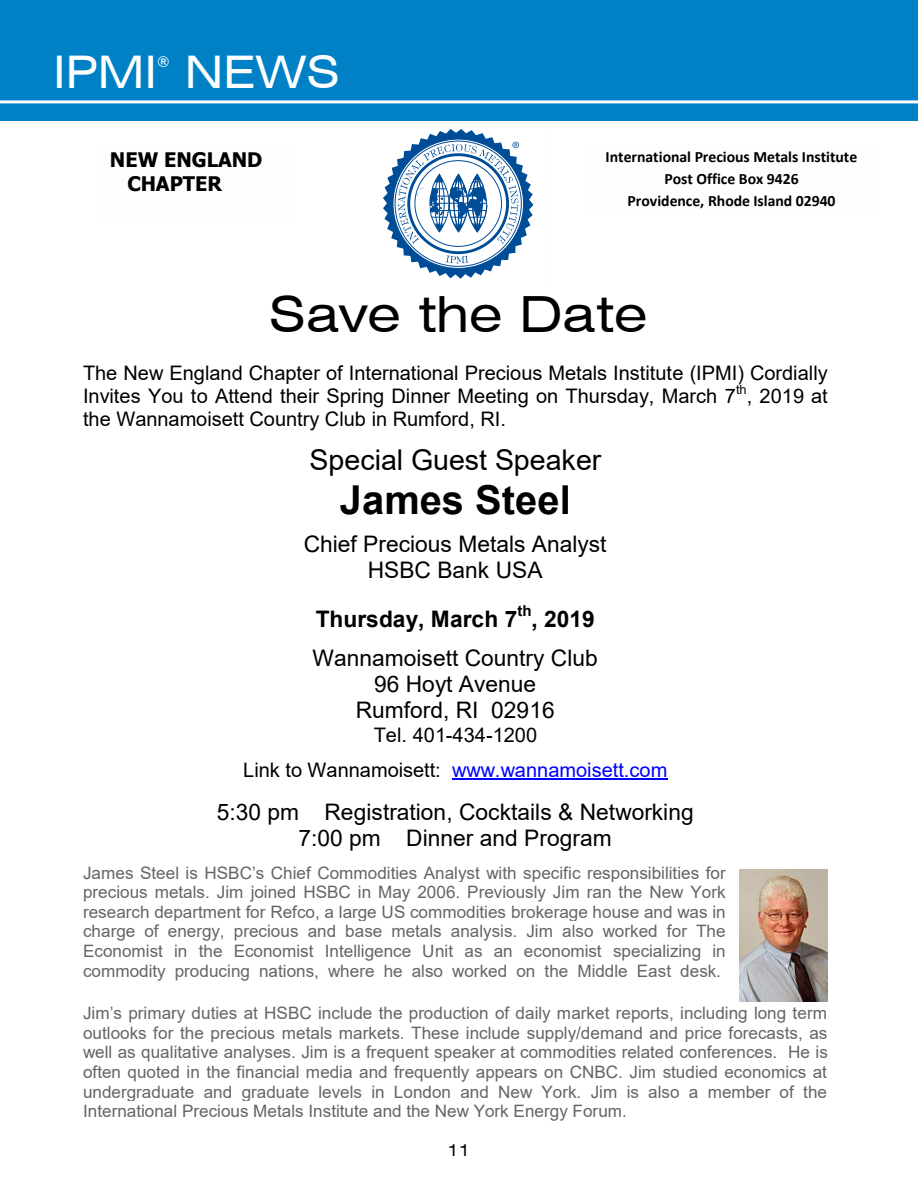
<style>
.page{position:relative;width:918px;height:1188px;background:#fff}
.page>*{position:absolute;margin:0;border:0;box-sizing:border-box;transform-origin:0 0}
.t1{font:51.3px "Vtqfrn Arial";color:#000}
.t2{font:expanded 49.95px "Swiss 721 BT";color:#000}
.t3{font:expanded 45px "Swiss 721 BT";color:#fff}
.t4{font:700 39.9px "Xswbbq Arial";color:#000}
.t5{font:28.65px "Vtqfrn Arial";color:#000}
.t6{font:22.8px/26.2px "Vtqfrn Arial";color:#000;text-align:center}
.t7{font:700 22.8px "Xswbbq Arial";color:#000}
.t8{font:20.1px/23px "Vtqfrn Arial";color:#000}
.t9{font:700 20.1px/24.2px "Xtgcly Tahoma";color:#000}
.t10{font:17.1px/19.6px "Vtqfrn Arial";color:#646567;text-align:justify}
.t11{font:expanded 16.5px "Swiss 721 BT";color:#000}
.t12{font:700 15.75px/22px "Lqdbtw Calibri";color:#000;text-align:center}
.t13{font:700 15px "Xswbbq Arial";color:#000}
.t14{font:expanded 15px "Swiss 721 BT";color:#fff}
.t15{font:12.9px "Vtqfrn Arial";color:#000}
.s1{color:#00f}
</style>
<div class="page">
<div style="left:0;top:0;width:918px;height:122px;background:#0081c6"></div>
<hr style="left:0;top:100px;width:918px;height:3px;background:#fff">
<img style="left:739px;top:869px;width:88px;height:133px">
<hr style="left:452px;top:779px;width:215px;height:1px;background:#00f">
<svg style="left:383px;top:129px;width:150px;height:150px"></svg>
<h3 class="t3" style="left:53px;top:45px;width:106px">IPMI</h3>
<p class="t14" style="left:157px;top:53px;width:14px">®</p>
<h3 class="t3" style="left:185px;top:45px;width:157px">NEWS</h3>
<p class="t9" style="left:127px;top:146px;width:136px;text-indent:-17px">NEW ENGLAND<br>CHAPTER</p>
<p class="t12" style="left:606px;top:146px;width:253px">International Precious Metals Institute<br>Post Office Box 9426<br>Providence, Rhode Island 02940</p>
<h2 class="t2" style="left:269px;top:284px;width:381px">Save the Date</h2>
<h1 class="t1" style="left:293px;top:284px;width:327px">Save the Date</h1>
<p class="t8" style="left:83px;top:362px;width:746px">The New England Chapter of International Precious Metals Institute (IPMI) Cordially<br>Invites You to Attend their Spring Dinner Meeting on Thursday, March 7</p>
<p class="t15" style="left:736px;top:381px;width:12px">th</p>
<p class="t8" style="left:747px;top:385px;width:82px">, 2019 at</p>
<p class="t8" style="left:83px;top:408px;width:424px">the Wannamoisett Country Club in Rumford, RI.</p>
<h3 class="t5" style="left:310px;top:440px;width:293px">Special Guest Speaker</h3>
<h3 class="t4" style="left:340px;top:472px;width:232px">James Steel</h3>
<h3 class="t6" style="left:304px;top:531px;width:304px">Chief Precious Metals Analyst<br>HSBC Bank USA</h3>
<h3 class="t7" style="left:316px;top:603px;width:203px">Thursday, March 7</h3>
<p class="t13" style="left:517px;top:601px;width:16px">th</p>
<h3 class="t7" style="left:532px;top:603px;width:65px">, 2019</h3>
<h3 class="t6" style="left:313px;top:645px;width:287px">Wannamoisett Country Club<br>96 Hoyt Avenue<br>Rumford, RI 02916</h3>
<p class="t8" style="left:243px;top:718px;width:426px;line-height:34.3px;text-align:center">Tel. 401-434-1200<br>Link to Wannamoisett: <span class="s1">www.wannamoisett.com</span></p>
<h3 class="t6" style="left:217px;top:799px;width:478px">5:30 pm Registration, Cocktails &amp; Networking<br>7:00 pm Dinner and Program</h3>
<p class="t10" style="left:83px;top:863px;width:644px">James Steel is HSBC’s Chief Commodities Analyst with specific responsibilities for precious metals. Jim joined HSBC in May 2006. Previously Jim ran the New York research department for Refco, a large US commodities brokerage house and was in charge of energy, precious and base metals analysis. Jim also worked for The Economist in the Economist Intelligence Unit as an economist specializing in commodity producing nations, where he also worked on the Middle East desk.</p>
<p class="t10" style="left:83px;top:1003px;width:746px">Jim’s primary duties at HSBC include the production of daily market reports, including long term outlooks for the precious metals markets. These include supply/demand and price forecasts, as well as qualitative analyses. Jim is a frequent speaker at commodities related conferences. He is often quoted in the financial media and frequently appears on CNBC. Jim studied economics at undergraduate and graduate levels in London and New York. Jim is also a member of the International Precious Metals Institute and the New York Energy Forum.</p>
<p class="t11" style="left:448px;top:1140px;width:24px">11</p>
</div>
